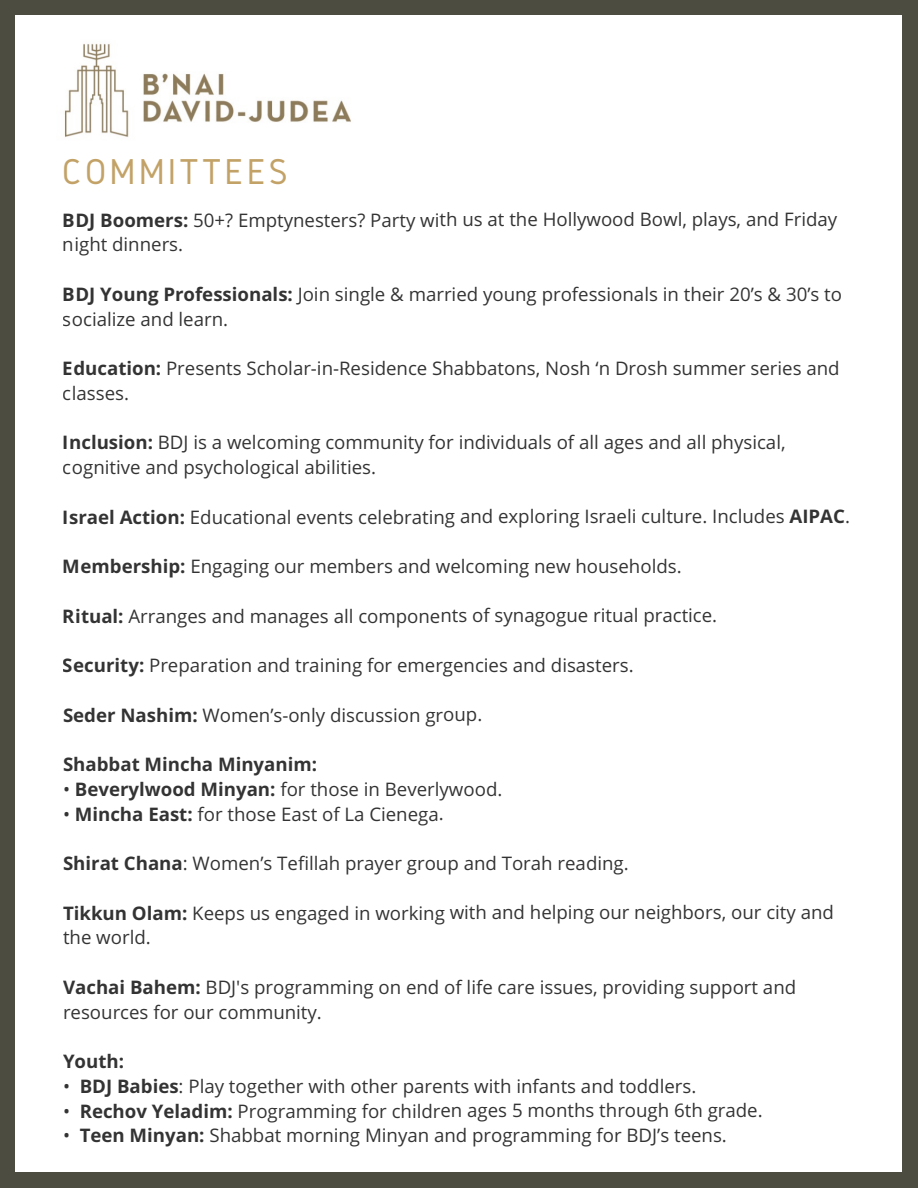
<style>
.page{position:relative;width:918px;height:1188px;background:#4d4c41}
.page>*{position:absolute;margin:0;border:0;box-sizing:border-box;transform-origin:0 0}
.t1{font:37.35px "Gidole";letter-spacing:.08em;color:#c2a266}
.t2{font:18.75px/24.8px "Open Sans";color:#000}
.t3{font:700 18.75px "Open Sans";color:#000}
.s1{font-weight:700}
</style>
<div class="page">
<div style="left:16px;top:16px;width:886px;height:1156px;background:#fff"></div>
<img style="left:64px;top:43px;width:287px;height:95px">
<h1 class="t1" style="left:62px;top:151px;width:227px">COMMITTEES</h1>
<p class="t2" style="left:63px;top:207px;width:776px"><span class="s1">BDJ Boomers:</span> 50+? Emptynesters? Party with us at the Hollywood Bowl, plays, and Friday night dinners.</p>
<p class="t2" style="left:63px;top:281px;width:781px"><span class="s1">BDJ Young Professionals:</span> Join single &amp; married young professionals in their 20’s &amp; 30’s to socialize and learn.</p>
<p class="t2" style="left:63px;top:355px;width:778px"><span class="s1">Education:</span> Presents Scholar-in-Residence Shabbatons, Nosh ‘n Drosh summer series and classes.</p>
<p class="t2" style="left:63px;top:430px;width:724px"><span class="s1">Inclusion:</span> BDJ is a welcoming community for individuals of all ages and all physical, cognitive and psychological abilities.</p>
<p class="t2" style="left:63px;top:504px;width:789px"><span class="s1">Israel Action:</span> Educational events celebrating and exploring Israeli culture. Includes <span class="s1">AIPAC</span>.</p>
<p class="t2" style="left:63px;top:553px;width:620px"><span class="s1">Membership:</span> Engaging our members and welcoming new households.</p>
<p class="t2" style="left:63px;top:603px;width:656px"><span class="s1">Ritual:</span> Arranges and manages all components of synagogue ritual practice.</p>
<p class="t2" style="left:63px;top:652px;width:572px"><span class="s1">Security:</span> Preparation and training for emergencies and disasters.</p>
<p class="t2" style="left:63px;top:702px;width:421px"><span class="s1">Seder Nashim:</span> Women’s-only discussion group.</p>
<p class="t3" style="left:63px;top:751px;width:256px">Shabbat Mincha Minyanim:</p>
<p class="t2" style="left:63px;top:776px;width:441px">• <span class="s1">Beverylwood Minyan:</span> for those in Beverlywood.</p>
<p class="t2" style="left:63px;top:801px;width:382px">• <span class="s1">Mincha East:</span> for those East of La Cienega.</p>
<p class="t2" style="left:63px;top:850px;width:567px"><span class="s1">Shirat Chana</span>: Women’s Tefillah prayer group and Torah reading.</p>
<p class="t2" style="left:63px;top:900px;width:772px"><span class="s1">Tikkun Olam:</span> Keeps us engaged in working with and helping our neighbors, our city and the world.</p>
<p class="t2" style="left:63px;top:974px;width:735px"><span class="s1">Vachai Bahem:</span> BDJ's programming on end of life care issues, providing support and resources for our community.</p>
<p class="t3" style="left:63px;top:1048px;width:63px">Youth:</p>
<p class="t2" style="left:63px;top:1073px;width:635px">• <span class="s1">BDJ Babies</span>: Play together with other parents with infants and toddlers.</p>
<p class="t2" style="left:63px;top:1098px;width:701px">• <span class="s1">Rechov Yeladim:</span> Programming for children ages 5 months through 6th grade.</p>
<p class="t2" style="left:63px;top:1123px;width:665px">• <span class="s1">Teen Minyan:</span> Shabbat morning Minyan and programming for BDJ’s teens.</p>
</div>
